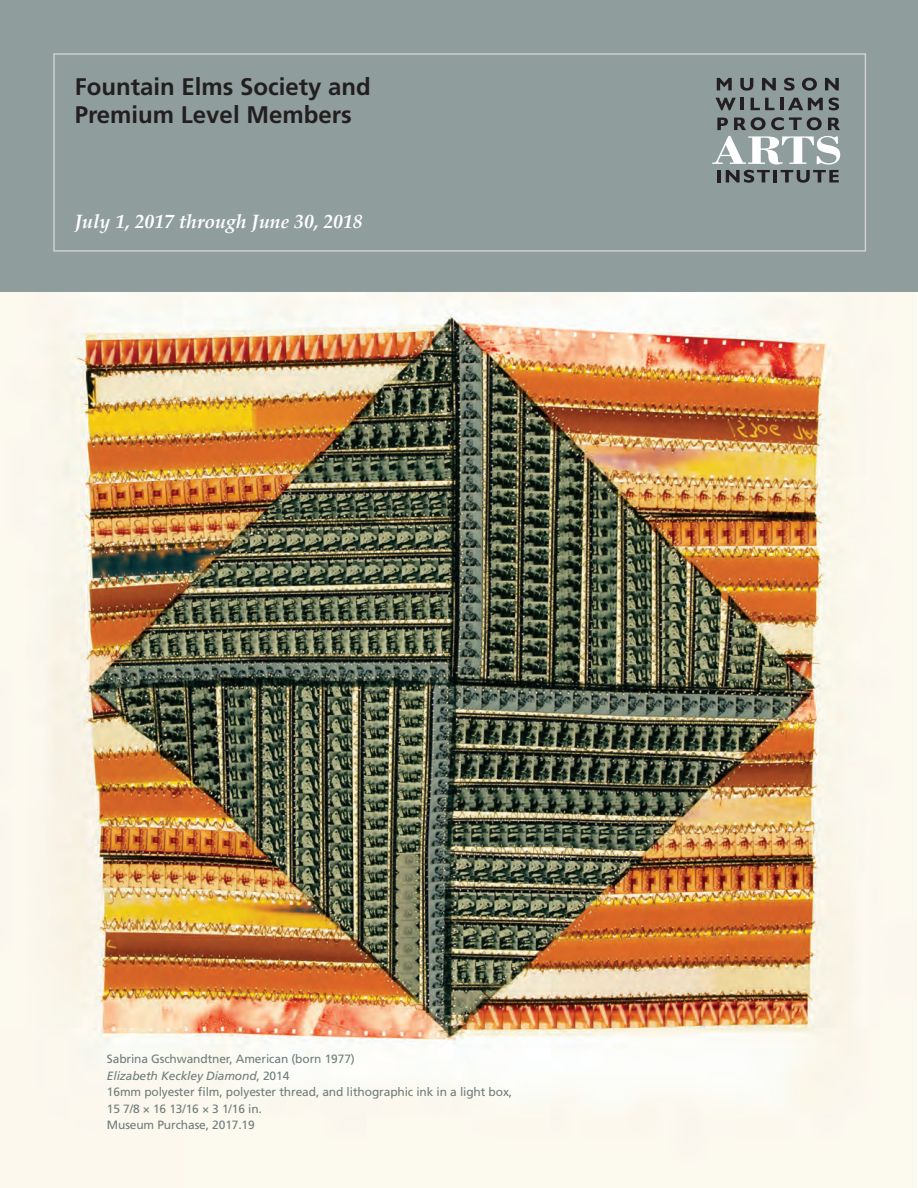
<style>
.page{position:relative;width:918px;height:1188px;background:#fff}
.page>*{position:absolute;margin:0;border:0;box-sizing:border-box;transform-origin:0 0}
.t1{font:700 24px "Frutiger LT Std";color:#231f20}
.t2{font:italic 700 19.5px "Palatino LT Std";color:#fff}
.t3{font:12px/16.5px "Frutiger LT Std";letter-spacing:-.01em;color:#6f7d7c}
.t4{font:italic 12px "Frutiger LT Std";letter-spacing:-.01em;color:#6f7d7c}
.s1{font-style:normal}
</style>
<div class="page">
<div style="left:0;top:0;width:918px;height:292px;background:#8f9d9d"></div>
<div style="left:53px;top:53px;width:813px;height:199px;border:2px solid #cdd0cf"></div>
<svg style="left:717px;top:78px;width:15px;height:12px"></svg>
<svg style="left:740px;top:78px;width:13px;height:13px"></svg>
<svg style="left:762px;top:78px;width:14px;height:12px"></svg>
<svg style="left:784px;top:78px;width:11px;height:13px"></svg>
<svg style="left:802px;top:78px;width:15px;height:13px"></svg>
<svg style="left:825px;top:78px;width:14px;height:12px"></svg>
<svg style="left:716px;top:98px;width:28px;height:12px"></svg>
<svg style="left:751px;top:98px;width:23px;height:12px"></svg>
<svg style="left:780px;top:98px;width:43px;height:12px"></svg>
<svg style="left:829px;top:98px;width:10px;height:12px"></svg>
<svg style="left:717px;top:118px;width:11px;height:12px"></svg>
<svg style="left:828px;top:118px;width:12px;height:12px"></svg>
<svg style="left:734px;top:117px;width:88px;height:13px"></svg>
<svg style="left:712px;top:136px;width:128px;height:47px"></svg>
<img style="left:0;top:293px;width:917px;height:895px">
<p class="t1" style="left:75px;top:72px;width:298px">Fountain Elms Society and</p>
<p class="t1" style="left:75px;top:101px;width:278px">Premium Level Members</p>
<p class="t2" style="left:75px;top:210px;width:289px">July 1, 2017 through June 30, 2018</p>
<p class="t3" style="left:107px;top:1051px;width:250px">Sabrina Gschwandtner, American (born 1977)</p>
<p class="t4" style="left:107px;top:1068px;width:184px">Elizabeth Keckley Diamond<span class="s1">, 2014</span></p>
<p class="t3" style="left:107px;top:1084px;width:407px">16mm polyester film, polyester thread, and lithographic ink in a light box,<br>15 7/8 × 16 13/16 × 3 1/16 in.</p>
<p class="t3" style="left:107px;top:1117px;width:149px">Museum Purchase, 2017.19</p>
</div>
